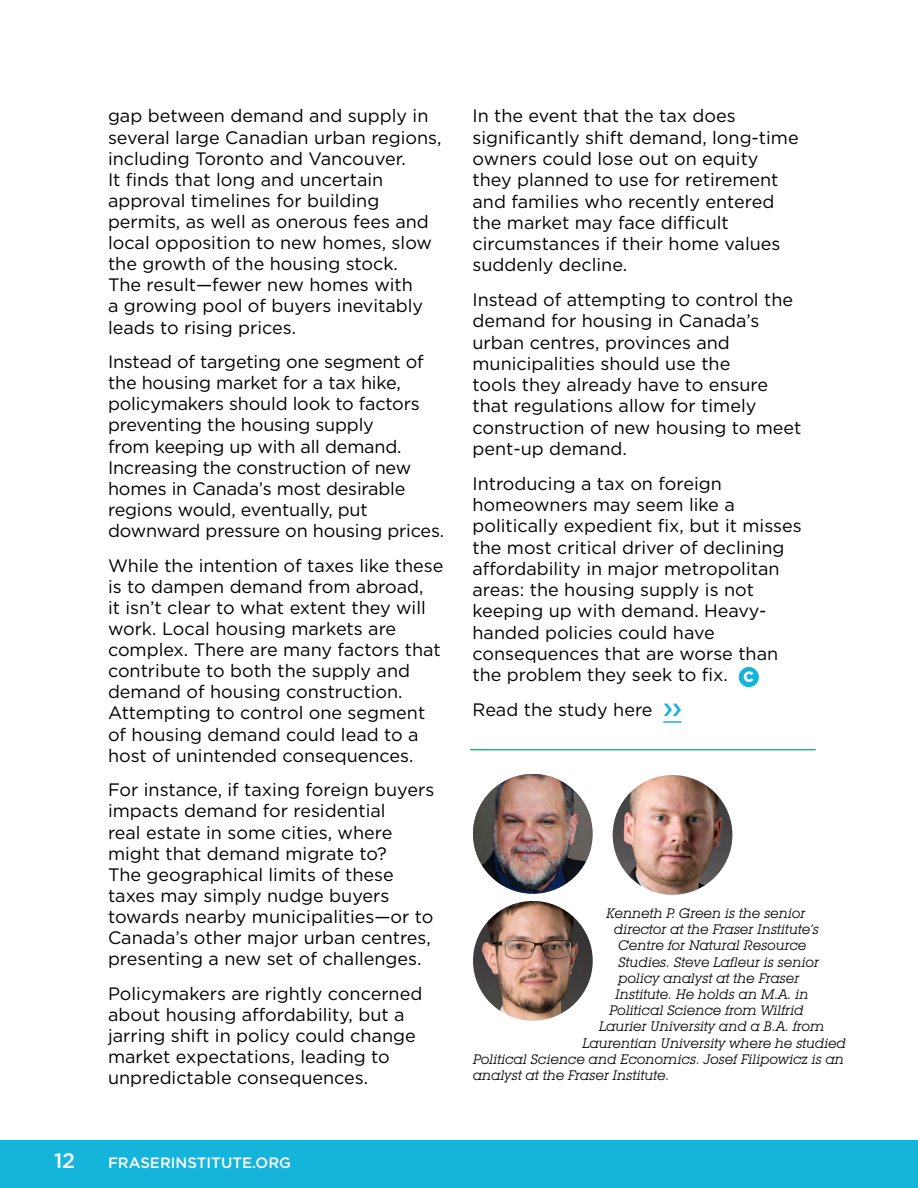
<style>
.page{position:relative;width:918px;height:1188px;background:#fff}
.page>*{position:absolute;margin:0;border:0;box-sizing:border-box;transform-origin:0 0}
.t1{font:500 21px "Gotham";color:#fff}
.body{font:18px/21.1px "Gotham";color:#000}
.t2{font:500 15px "Gotham";color:#fff}
.t3{font:italic 13.5px "Lubalin Graph IT Cby BT";color:#000}
</style>
<div class="page">
<div style="left:0;top:1140px;width:918px;height:48px;background:#15b4db"></div>
<div style="left:739px;top:667px;width:20px;height:20px;background:#15b4db;border-radius:50%"></div>
<svg style="left:744px;top:671px;width:9px;height:11px"></svg>
<img style="left:473px;top:774px;width:118px;height:120px">
<img style="left:473px;top:901px;width:120px;height:120px;border-radius:60px">
<img style="left:613px;top:775px;width:119px;height:120px;border-radius:60px">
<hr style="left:470px;top:749px;width:346px;height:1px;background:#00c18b">
<svg style="left:663px;top:721px;width:19px;height:2px"></svg>
<p class="body" style="left:108px;top:105px;width:335px">gap between demand and supply in several large Canadian urban regions, including Toronto and Vancouver.<br>It finds that long and uncertain approval timelines for building permits, as well as onerous fees and local opposition to new homes, slow the growth of the housing stock.<br>The result—fewer new homes with<br>a growing pool of buyers inevitably leads to rising prices.</p>
<p class="body" style="left:108px;top:351px;width:338px">Instead of targeting one segment of the housing market for a tax hike, policymakers should look to factors preventing the housing supply<br>from keeping up with all demand.<br>Increasing the construction of new homes in Canada’s most desirable regions would, eventually, put downward pressure on housing prices.</p>
<p class="body" style="left:108px;top:554px;width:337px">While the intention of taxes like these is to dampen demand from abroad,<br>it isn’t clear to what extent they will work. Local housing markets are complex. There are many factors that contribute to both the supply and demand of housing construction.<br>Attempting to control one segment of housing demand could lead to a host of unintended consequences.</p>
<p class="body" style="left:108px;top:779px;width:328px">For instance, if taxing foreign buyers impacts demand for residential<br>real estate in some cities, where might that demand migrate to?<br>The geographical limits of these taxes may simply nudge buyers towards nearby municipalities—or to Canada’s other major urban centres, presenting a new set of challenges.</p>
<p class="body" style="left:108px;top:983px;width:316px">Policymakers are rightly concerned about housing affordability, but a jarring shift in policy could change market expectations, leading to unpredictable consequences.</p>
<p class="t1" style="left:54px;top:1147px;width:23px">12</p>
<p class="t2" style="left:108px;top:1153px;width:184px">FRASERINSTITUTE.ORG</p>
<p class="body" style="left:472px;top:105px;width:328px">In the event that the tax does significantly shift demand, long-time owners could lose out on equity they planned to use for retirement and families who recently entered the market may face difficult circumstances if their home values suddenly decline.</p>
<p class="body" style="left:472px;top:289px;width:331px">Instead of attempting to control the demand for housing in Canada’s urban centres, provinces and municipalities should use the<br>tools they already have to ensure that regulations allow for timely construction of new housing to meet pent-up demand.</p>
<p class="body" style="left:472px;top:472px;width:331px">Introducing a tax on foreign homeowners may seem like a politically expedient fix, but it misses the most critical driver of declining affordability in major metropolitan areas: the housing supply is not keeping up with demand. Heavy&shy;handed policies could have consequences that are worse than the problem they seek to fix.</p>
<p class="body" style="left:472px;top:699px;width:182px">Read the study here</p>
<p class="t3" style="left:607px;top:905px;width:201px">Kenneth P. Green is the senior</p>
<p class="t3" style="left:614px;top:921px;width:207px">director at the Fraser Institute’s</p>
<p class="t3" style="left:619px;top:937px;width:190px">Centre for Natural Resource</p>
<p class="t3" style="left:619px;top:953px;width:202px">Studies. Steve Lafleur is senior</p>
<p class="t3" style="left:619px;top:970px;width:183px">policy analyst at the Fraser</p>
<p class="t3" style="left:616px;top:986px;width:195px">Institute. He holds an M.A. in</p>
<p class="t3" style="left:610px;top:1002px;width:196px">Political Science from Wilfrid</p>
<p class="t3" style="left:599px;top:1018px;width:227px">Laurier University and a B.A. from</p>
<p class="t3" style="left:583px;top:1034px;width:265px">Laurentian University where he studied</p>
<p class="t3" style="left:473px;top:1051px;width:373px">Political Science and Economics. Josef Filipowicz is an</p>
<p class="t3" style="left:473px;top:1067px;width:198px">analyst at the Fraser Institute.</p>
</div>
